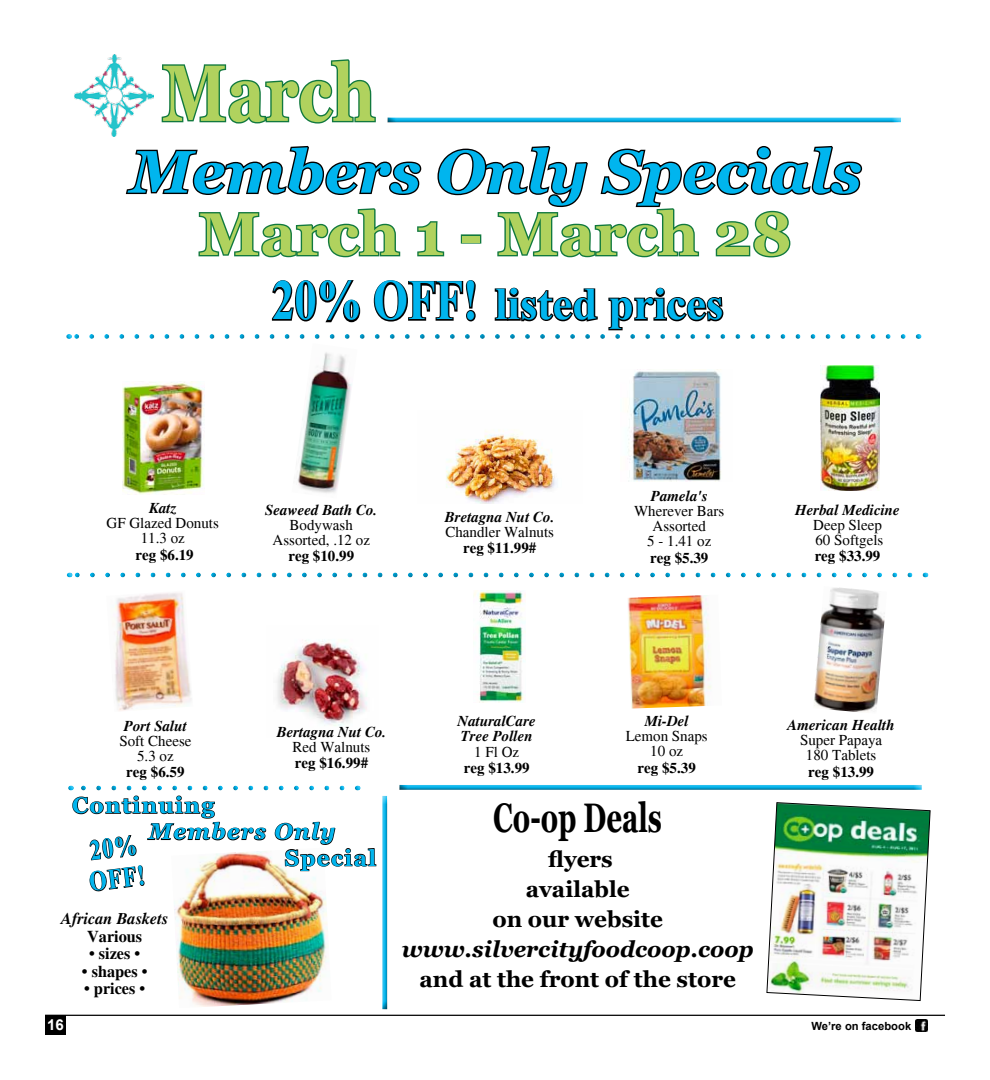
<style>
.page{position:relative;width:990px;height:1080px;background:#fff}
.page>*{position:absolute;margin:0;border:0;box-sizing:border-box;transform-origin:0 0}
.t1{font:700 79.75px "Georgia";color:#b0d25e;scale:.8 1}
.t2{font:italic 700 60px "Georgia";color:#00b5ee}
.t3{font:700 60px "Georgia";color:#b0d25e}
.t4{font:700 56.25px "Times New Roman";color:#00b5ee;scale:.8 1}
.t5{font:700 45px "Times New Roman";color:#00b5ee}
.t6{font:700 41.25px "Georgia";color:#000;scale:.67 1}
.t7{font:700 28.12px/31.2px "Times New Roman";color:#00b5ee;scale:.8 1}
.t8{font:700 22.5px/30px "Georgia";color:#000;text-align:center}
.t9{font:italic 700 22.5px "Georgia";color:#000}
.t10{font:700 22.5px "Georgia";letter-spacing:.06em;color:#00b5ee}
.t11{font:italic 700 22.5px "Georgia";letter-spacing:.06em;color:#00b5ee}
.t12{font:700 16.25px "Times";color:#000}
.t13{font:italic 700 16.25px "Times";color:#000}
.t14{font:15px/15px "Times";color:#000;text-align:center}
.t15{font:italic 700 15px/15px "Times";color:#000}
.t16{font:700 15px "Times";color:#000}
.t17{font:700 15px "Arial";color:#fff}
.t18{font:700 11.25px "Arial";color:#000}
</style>
<div class="page">
<img style="left:446px;top:430px;width:111px;height:74px">
<img style="left:277px;top:640px;width:90px;height:86px">
<img style="left:766px;top:802px;width:165px;height:199px">
<svg style="left:916px;top:1019px;width:12px;height:12px"></svg>
<hr style="left:45px;top:1015px;width:900px;height:1px;background:#000">
<div style="left:399px;top:784px;width:522px;height:7px;background:#000;opacity:.75"></div>
<div style="left:45px;top:1015px;width:21px;height:20px;background:#000"></div>
<svg style="left:161px;top:59px;width:215px;height:65px"></svg>
<img style="left:74px;top:54px;width:79px;height:83px">
<svg style="left:125px;top:145px;width:738px;height:113px"></svg>
<svg style="left:271px;top:280px;width:453px;height:51px"></svg>
<div style="left:66px;top:333px;width:854px;height:7px;background:#000;opacity:.75"></div>
<div style="left:66px;top:571px;width:861px;height:8px;background:#000;opacity:.75"></div>
<div style="left:387px;top:116px;width:513px;height:8px;background:#000;opacity:.75"></div>
<div style="left:68px;top:784px;width:292px;height:8px;background:#000;opacity:.75"></div>
<div style="left:381px;top:793px;width:8px;height:213px;background:#fff;opacity:.75"></div>
<div style="left:381px;top:797px;width:8px;height:213px;background:#000;opacity:.75"></div>
<img style="left:174px;top:892px;width:155px;height:115px">
<svg style="left:71px;top:785px;width:306px;height:107px"></svg>
<img style="left:821px;top:366px;width:58px;height:124px">
<img style="left:814px;top:587px;width:71px;height:125px">
<img style="left:474px;top:591px;width:52px;height:112px">
<img style="left:297px;top:352px;width:55px;height:141px">
<img style="left:115px;top:593px;width:77px;height:118px">
<img style="left:627px;top:371px;width:95px;height:111px">
<img style="left:628px;top:595px;width:83px;height:114px">
<img style="left:122px;top:382px;width:83px;height:112px">
<h1 class="t1" style="left:162px;top:42px;width:268px">March</h1>
<h2 class="t2" style="left:130px;top:133px;width:733px">Members Only Specials</h2>
<h2 class="t3" style="left:199px;top:196px;width:595px">March 1 - March 28</h2>
<h3 class="t4" style="left:272px;top:260px;width:259px">20% OFF!</h3>
<h3 class="t5" style="left:495px;top:272px;width:230px">listed prices</h3>
<p class="t15" style="left:149px;top:501px;width:29px">Katz</p>
<p class="t14" style="left:107px;top:516px;width:114px">GF Glazed Donuts<br>11.3 oz</p>
<p class="t16" style="left:135px;top:545px;width:60px">reg $6.19</p>
<p class="t15" style="left:265px;top:502px;width:114px">Seaweed Bath Co.</p>
<p class="t14" style="left:273px;top:517px;width:99px">Bodywash<br>Assorted, .12 oz</p>
<p class="t16" style="left:288px;top:547px;width:67px">reg $10.99</p>
<p class="t15" style="left:445px;top:509px;width:111px">Bretagna Nut Co.</p>
<p class="t14" style="left:445px;top:524px;width:110px">Chandler Walnuts</p>
<p class="t16" style="left:463px;top:539px;width:75px">reg $11.99#</p>
<p class="t15" style="left:651px;top:489px;width:58px">Pamela's</p>
<p class="t14" style="left:634px;top:504px;width:92px">Wherever Bars<br>Assorted<br>5 - 1.41 oz</p>
<p class="t16" style="left:650px;top:548px;width:60px">reg $5.39</p>
<p class="t15" style="left:795px;top:502px;width:106px">Herbal Medicine</p>
<p class="t14" style="left:813px;top:517px;width:72px;text-align:left">Deep Sleep<br>60 Softgels</p>
<p class="t16" style="left:815px;top:547px;width:67px">reg $33.99</p>
<p class="t15" style="left:124px;top:718px;width:64px">Port Salut</p>
<p class="t14" style="left:119px;top:733px;width:74px">Soft Cheese<br>5.3 oz</p>
<p class="t16" style="left:126px;top:763px;width:60px">reg $6.59</p>
<p class="t15" style="left:277px;top:724px;width:111px">Bertagna Nut Co.</p>
<p class="t14" style="left:293px;top:739px;width:79px">Red Walnuts</p>
<p class="t16" style="left:295px;top:754px;width:75px">reg $16.99#</p>
<h3 class="t10" style="left:72px;top:791px;width:144px">Continuing</h3>
<h3 class="t11" style="left:149px;top:817px;width:188px">Members Only</h3>
<h3 class="t10" style="left:285px;top:843px;width:93px">Special</h3>
<h3 class="t7" style="left:84px;top:835px;width:71px;rotate:-7deg">20%<br>OFF!</h3>
<p class="t13" style="left:61px;top:909px;width:108px">African Baskets</p>
<p class="t12" style="left:87px;top:926px;width:57px">Various</p>
<p class="t12" style="left:89px;top:944px;width:53px">• sizes •</p>
<p class="t12" style="left:82px;top:961px;width:67px">• shapes •</p>
<p class="t12" style="left:84px;top:979px;width:63px">• prices •</p>
<p class="t15" style="left:458px;top:713px;width:80px">NaturalCare<br>Tree Pollen</p>
<p class="t14" style="left:474px;top:745px;width:46px">1 Fl Oz</p>
<p class="t16" style="left:464px;top:759px;width:67px">reg $13.99</p>
<p class="t15" style="left:645px;top:714px;width:46px">Mi-Del</p>
<p class="t14" style="left:626px;top:729px;width:84px">Lemon Snaps<br>10 oz</p>
<p class="t16" style="left:638px;top:758px;width:60px">reg $5.39</p>
<h3 class="t6" style="left:493px;top:791px;width:253px">Co-op Deals</h3>
<h3 class="t8" style="left:492px;top:844px;width:172px">flyers available<br>on our website</h3>
<h3 class="t9" style="left:402px;top:934px;width:353px">www.silvercityfoodcoop.coop</h3>
<h3 class="t8" style="left:419px;top:964px;width:318px">and at the front of the store</h3>
<p class="t15" style="left:788px;top:718px;width:109px">American Health</p>
<p class="t14" style="left:800px;top:733px;width:84px">Super Papaya<br>180 Tablets</p>
<p class="t16" style="left:808px;top:762px;width:67px">reg $13.99</p>
<p class="t17" style="left:47px;top:1014px;width:18px">16</p>
<p class="t18" style="left:811px;top:1018px;width:101px">We’re on facebook</p>
</div>
